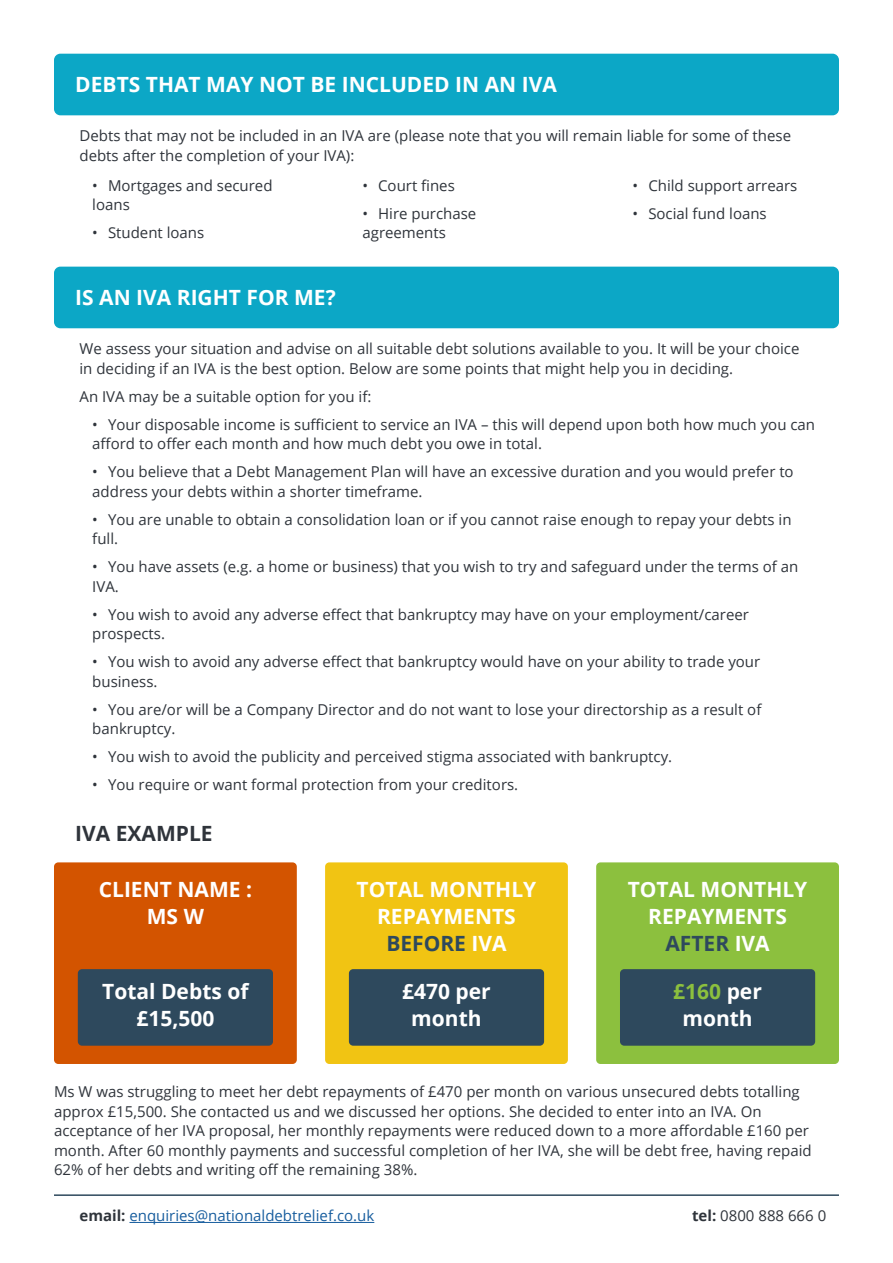
<style>
.page{position:relative;width:893px;height:1263px;background:#fff}
.page>*{position:absolute;margin:0;border:0;box-sizing:border-box;transform-origin:0 0}
.Text_Headings{font:700 21px/27px "Open Sans";color:#fff;text-align:center}
.Text_Headings-2{font:700 21px "Open Sans";color:#2f343b}
.Text_Headings-3{font:15px/19.5px "Open Sans";color:#2f343b}
.Main_Text{font:15px/19.5px "Open Sans";color:#2f343b}
.Main_Text-2{font:15px "Open Sans";color:#175d9e}
.s1{color:#2e495d}
.s2{color:#8cc03e}
.s3{font-weight:700;color:#2f343b}
.s4{font-weight:700}
</style>
<div class="page">
<hr style="left:129px;top:1222px;width:245px;height:1px;background:#175d9e">
<div style="left:54px;top:267px;width:785px;height:61px;background:#0ca7c6;border-radius:6px"></div>
<div style="left:54px;top:862px;width:243px;height:202px;background:#d35400;border-radius:4px"></div>
<div style="left:325px;top:862px;width:243px;height:202px;background:#f1c413;border-radius:4px"></div>
<div style="left:596px;top:862px;width:243px;height:202px;background:#8cc03e;border-radius:4px"></div>
<div style="left:78px;top:969px;width:195px;height:77px;background:#2e495d;border-radius:4px"></div>
<div style="left:349px;top:969px;width:195px;height:77px;background:#2e495d;border-radius:4px"></div>
<div style="left:620px;top:969px;width:195px;height:77px;background:#2e495d;border-radius:4px"></div>
<hr style="left:54px;top:1194px;width:785px;height:2px;background:#2e495d">
<div style="left:54px;top:54px;width:785px;height:61px;background:#0ca7c6;border-radius:6px"></div>
<p class="Text_Headings" style="left:75px;top:71px;width:483px">DEBTS THAT MAY NOT BE INCLUDED IN AN IVA</p>
<p class="Text_Headings-3" style="left:80px;top:126px;width:713px">Debts that may not be included in an IVA are (please note that you will remain liable for some of these debts after the completion of your IVA):</p>
<p class="Text_Headings-3" style="left:92px;top:175px;width:182px">• Mortgages and secured loans</p>
<p class="Text_Headings-3" style="left:92px;top:223px;width:114px">• Student loans</p>
<p class="Text_Headings-3" style="left:362px;top:175px;width:94px">• Court fines</p>
<p class="Text_Headings-3" style="left:362px;top:203px;width:115px">• Hire purchase agreements</p>
<p class="Text_Headings-3" style="left:633px;top:175px;width:166px">• Child support arrears</p>
<p class="Text_Headings-3" style="left:633px;top:203px;width:136px">• Social fund loans</p>
<p class="Text_Headings" style="left:75px;top:284px;width:262px">IS AN IVA RIGHT FOR ME?</p>
<p class="Main_Text" style="left:80px;top:339px;width:721px">We assess your situation and advise on all suitable debt solutions available to you. It will be your choice in deciding if an IVA is the best option. Below are some points that might help you in deciding.</p>
<p class="Main_Text" style="left:80px;top:386px;width:293px">An IVA may be a suitable option for you if:</p>
<p class="Text_Headings-3" style="left:92px;top:414px;width:724px">• Your disposable income is sufficient to service an IVA – this will depend upon both how much you can afford to offer each month and how much debt you owe in total.</p>
<p class="Text_Headings-3" style="left:92px;top:462px;width:703px">• You believe that a Debt Management Plan will have an excessive duration and you would prefer to address your debts within a shorter timeframe.</p>
<p class="Text_Headings-3" style="left:92px;top:509px;width:701px">• You are unable to obtain a consolidation loan or if you cannot raise enough to repay your debts in full.</p>
<p class="Text_Headings-3" style="left:92px;top:557px;width:708px">• You have assets (e.g. a home or business) that you wish to try and safeguard under the terms of an<br>IVA.</p>
<p class="Text_Headings-3" style="left:92px;top:604px;width:658px">• You wish to avoid any adverse effect that bankruptcy may have on your employment/career prospects.</p>
<p class="Text_Headings-3" style="left:92px;top:652px;width:669px">• You wish to avoid any adverse effect that bankruptcy would have on your ability to trade your business.</p>
<p class="Text_Headings-3" style="left:92px;top:699px;width:671px">• You are/or will be a Company Director and do not want to lose your directorship as a result of bankruptcy.</p>
<p class="Text_Headings-3" style="left:92px;top:747px;width:581px">• You wish to avoid the publicity and perceived stigma associated with bankruptcy.</p>
<p class="Text_Headings-3" style="left:92px;top:775px;width:427px">• You require or want formal protection from your creditors.</p>
<p class="Text_Headings-2" style="left:75px;top:818px;width:139px">IVA EXAMPLE</p>
<p class="Text_Headings" style="left:99px;top:875px;width:155px">CLIENT NAME :<br>MS W</p>
<p class="Text_Headings" style="left:102px;top:977px;width:148px">Total Debts of £15,500</p>
<p class="Text_Headings" style="left:357px;top:875px;width:181px">TOTAL MONTHLY<br>REPAYMENTS<br><span class="s1">BEFORE</span> IVA</p>
<p class="Text_Headings" style="left:402px;top:977px;width:90px">£470 per month</p>
<p class="Text_Headings" style="left:628px;top:875px;width:181px">TOTAL MONTHLY<br>REPAYMENTS<br><span class="s1">AFTER</span> IVA</p>
<p class="Text_Headings" style="left:673px;top:977px;width:90px"><span class="s2">£160</span> per month</p>
<p class="Text_Headings-3" style="left:54px;top:1081px;width:759px">Ms W was struggling to meet her debt repayments of £470 per month on various unsecured debts totalling approx £15,500. She contacted us and we discussed her options. She decided to enter into an IVA. On acceptance of her IVA proposal, her monthly repayments were reduced down to a more affordable £160 per month. After 60 monthly payments and successful completion of her IVA, she will be debt free, having repaid 62% of her debts and writing off the remaining 38%.</p>
<p class="Main_Text-2" style="left:80px;top:1205px;width:296px"><span class="s3">email:</span> enquiries@nationaldebtrelief.co.uk</p>
<p class="Main_Text" style="left:692px;top:1206px;width:136px"><span class="s4">tel:</span> 0800 888 666 0</p>
</div>
